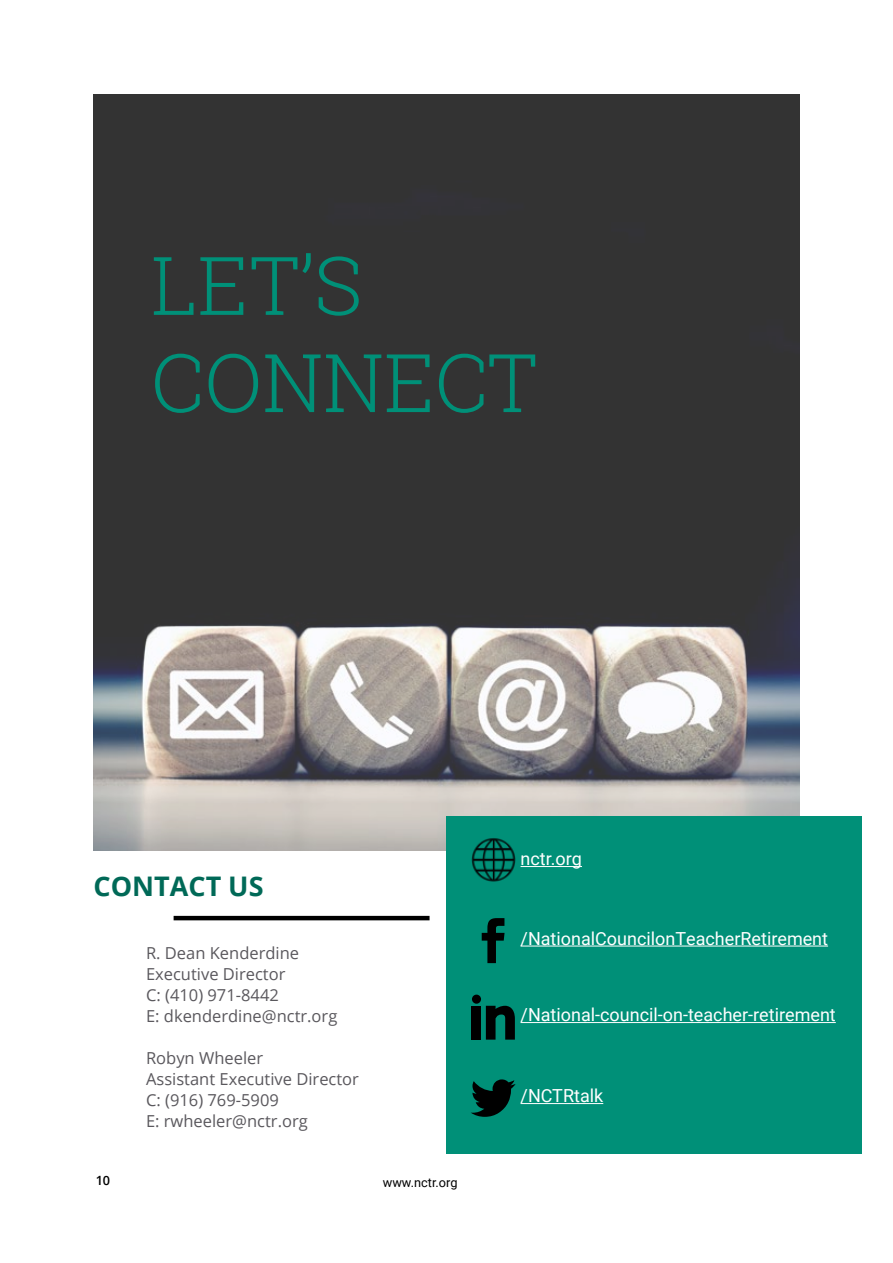
<style>
.page{position:relative;width:893px;height:1263px;background:#fff}
.page>*{position:absolute;margin:0;border:0;box-sizing:border-box;transform-origin:0 0}
.t1{font:300 81px/97.2px "Roboto Slab";color:#009078}
.t2{font:700 27px "Open Sans";color:#006957}
.t3{font:18px "Roboto";color:#fff}
.t4{font:16.5px/21px "Open Sans";color:#5a585d}
.t5{font:12.75px "Roboto";color:#000}
.t6{font:600 12.75px "Open Sans";color:#000}
</style>
<div class="page">
<img style="left:94px;top:94px;width:705px;height:756px">
<div style="left:446px;top:816px;width:416px;height:338px;background:#009078"></div>
<hr style="left:174px;top:916px;width:256px;height:4px;background:#000">
<svg style="left:471px;top:1079px;width:45px;height:38px"></svg>
<div style="left:472px;top:995px;width:9px;height:9px;background:#000;border-radius:50%"></div>
<svg style="left:471px;top:1006px;width:44px;height:34px"></svg>
<hr style="left:521px;top:866px;width:61px;height:1px;background:#fff">
<hr style="left:521px;top:945px;width:307px;height:1px;background:#fff">
<hr style="left:521px;top:1022px;width:315px;height:1px;background:#fff">
<hr style="left:521px;top:1103px;width:82px;height:1px;background:#fff">
<img style="left:471px;top:838px;width:45px;height:44px">
<svg style="left:482px;top:918px;width:23px;height:45px"></svg>
<h1 class="t1" style="left:151px;top:235px;width:388px">LET’S<br>CONNECT</h1>
<h2 class="t2" style="left:94px;top:867px;width:172px">CONTACT US</h2>
<p class="t4" style="left:146px;top:942px;width:193px">R. Dean Kenderdine<br>Executive Director<br>C: (410) 971-8442<br>E: dkenderdine@nctr.org</p>
<p class="t4" style="left:146px;top:1047px;width:214px">Robyn Wheeler<br>Assistant Executive Director<br>C: (916) 769-5909<br>E: rwheeler@nctr.org</p>
<p class="t6" style="left:96px;top:1171px;width:16px">10</p>
<p class="t5" style="left:383px;top:1173px;width:76px">www.nctr.org</p>
<p class="t3" style="left:521px;top:846px;width:63px">nctr.org</p>
<p class="t3" style="left:521px;top:926px;width:309px">/NationalCouncilonTeacherRetirement</p>
<p class="t3" style="left:521px;top:1002px;width:317px">/National-council-on-teacher-retirement</p>
<p class="t3" style="left:521px;top:1083px;width:84px">/NCTRtalk</p>
</div>
